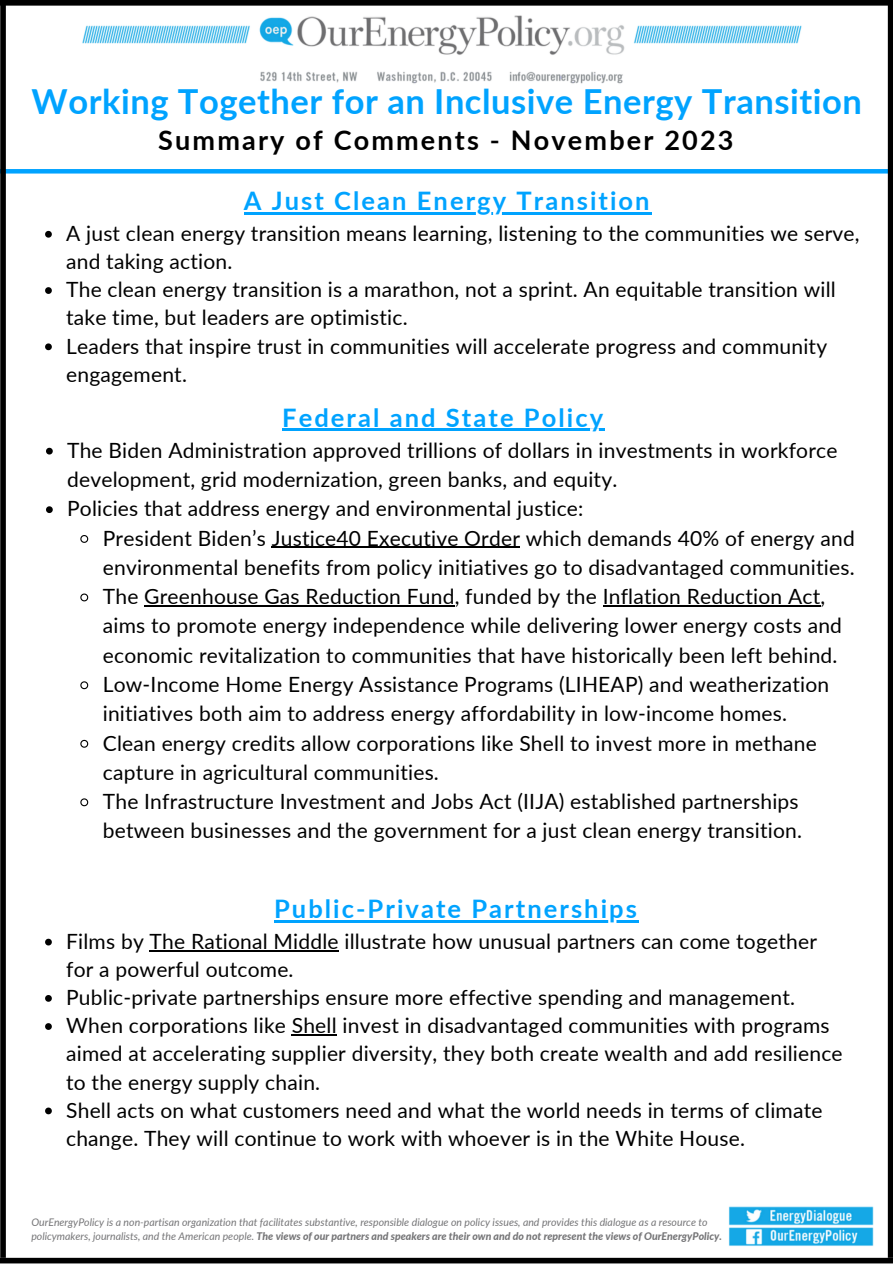
<style>
.page{position:relative;width:893px;height:1264px;background:#fff}
.page>*{position:absolute;margin:0;border:0;box-sizing:border-box;transform-origin:0 0}
.t1{font:700 34.5px "Lato";letter-spacing:.015em;color:#00a3ff}
.t2{font:700 27px "Lato";letter-spacing:.08em;color:#000}
.t3{font:700 25.5px "Lato";letter-spacing:.08em;color:#00a3ff}
.t4{font:21px/28.2px "Lato";letter-spacing:.01em;color:#000}
.t5{font:italic 10.5px/14px "Lato";color:#757577}
.s1{font-weight:800}
</style>
<div class="page">
<hr style="left:244px;top:212px;width:407px;height:3px;background:#00a3ff">
<svg style="left:45px;top:231px;width:7px;height:7px"></svg>
<svg style="left:45px;top:287px;width:7px;height:7px"></svg>
<svg style="left:45px;top:343px;width:7px;height:7px"></svg>
<img style="left:82px;top:15px;width:720px;height:69px">
<img style="left:728px;top:1206px;width:146px;height:40px">
<hr style="left:0;top:169px;width:892px;height:4px;background:#00a3ff">
<div style="left:0;top:3px;width:6px;height:1254px;background:#000"></div>
<div style="left:0;top:0;width:892px;height:6px;background:#000"></div>
<div style="left:887px;top:3px;width:5px;height:1254px;background:#000"></div>
<div style="left:0;top:1257px;width:892px;height:6px;background:#000"></div>
<hr style="left:282px;top:429px;width:323px;height:2px;background:#00a3ff">
<hr style="left:274px;top:920px;width:365px;height:2px;background:#00a3ff">
<svg style="left:45px;top:938px;width:7px;height:7px"></svg>
<hr style="left:150px;top:950px;width:189px;height:1px;background:#000">
<svg style="left:45px;top:995px;width:7px;height:6px"></svg>
<svg style="left:45px;top:1023px;width:7px;height:6px"></svg>
<hr style="left:292px;top:1034px;width:45px;height:1px;background:#000">
<svg style="left:45px;top:1107px;width:7px;height:7px"></svg>
<svg style="left:46px;top:448px;width:7px;height:6px"></svg>
<svg style="left:46px;top:506px;width:7px;height:7px"></svg>
<svg style="left:80px;top:535px;width:9px;height:8px"></svg>
<hr style="left:272px;top:547px;width:248px;height:1px;background:#000">
<svg style="left:80px;top:593px;width:9px;height:9px"></svg>
<hr style="left:144px;top:605px;width:310px;height:1px;background:#000">
<hr style="left:602px;top:605px;width:218px;height:1px;background:#000">
<svg style="left:80px;top:681px;width:9px;height:9px"></svg>
<svg style="left:80px;top:739px;width:9px;height:9px"></svg>
<svg style="left:80px;top:798px;width:9px;height:9px"></svg>
<p class="t1" style="left:32px;top:80px;width:831px">Working Together for an Inclusive Energy Transition</p>
<p class="t2" style="left:158px;top:123px;width:576px">Summary of Comments - November 2023</p>
<p class="t3" style="left:244px;top:185px;width:407px">A Just Clean Energy Transition</p>
<p class="t4" style="left:66px;top:219px;width:795px">A just clean energy transition means learning, listening to the communities we serve, and taking action.</p>
<p class="t4" style="left:66px;top:275px;width:771px">The clean energy transition is a marathon, not a sprint. An equitable transition will take time, but leaders are optimistic.</p>
<p class="t4" style="left:66px;top:331px;width:762px">Leaders that inspire trust in communities will accelerate progress and community engagement.</p>
<p class="t3" style="left:282px;top:401px;width:322px">Federal and State Policy</p>
<p class="t4" style="left:67px;top:435px;width:772px;line-height:29.2px">The Biden Administration approved trillions of dollars in investments in workforce development, grid modernization, green banks, and equity.</p>
<p class="t4" style="left:67px;top:494px;width:518px">Policies that address energy and environmental justice:</p>
<p class="t4" style="left:103px;top:523px;width:753px;line-height:29.2px">President Biden’s Justice40 Executive Order which demands 40% of energy and environmental benefits from policy initiatives go to disadvantaged communities.</p>
<p class="t4" style="left:103px;top:581px;width:740px;line-height:29.2px">The Greenhouse Gas Reduction Fund, funded by the Inflation Reduction Act, aims to promote energy independence while delivering lower energy costs and economic revitalization to communities that have historically been left behind.</p>
<p class="t4" style="left:103px;top:669px;width:728px;line-height:29.2px">Low-Income Home Energy Assistance Programs (LIHEAP) and weatherization initiatives both aim to address energy affordability in low-income homes.</p>
<p class="t4" style="left:103px;top:727px;width:715px;line-height:29.2px">Clean energy credits allow corporations like Shell to invest more in methane capture in agricultural communities.</p>
<p class="t4" style="left:103px;top:786px;width:700px;line-height:29.2px">The Infrastructure Investment and Jobs Act (IIJA) established partnerships between businesses and the government for a just clean energy transition.</p>
<p class="t3" style="left:274px;top:892px;width:364px">Public-Private Partnerships</p>
<p class="t4" style="left:66px;top:926px;width:752px">Films by The Rational Middle illustrate how unusual partners can come together for a powerful outcome.</p>
<p class="t4" style="left:66px;top:982px;width:730px">Public-private partnerships ensure more effective spending and management.</p>
<p class="t4" style="left:66px;top:1011px;width:778px">When corporations like Shell invest in disadvantaged communities with programs aimed at accelerating supplier diversity, they both create wealth and add resilience to the energy supply chain.</p>
<p class="t4" style="left:66px;top:1095px;width:757px">Shell acts on what customers need and what the world needs in terms of climate change. They will continue to work with whoever is in the White House.</p>
<p class="t5" style="left:31px;top:1214px;width:692px">OurEnergyPolicy is a non-partisan organization that facilitates substantive, responsible dialogue on policy issues, and provides this dialogue as a resource to policymakers, journalists, and the American people. <span class="s1">The views of our partners and speakers are their own and do not represent the views of OurEnergyPolicy.</span></p>
</div>
